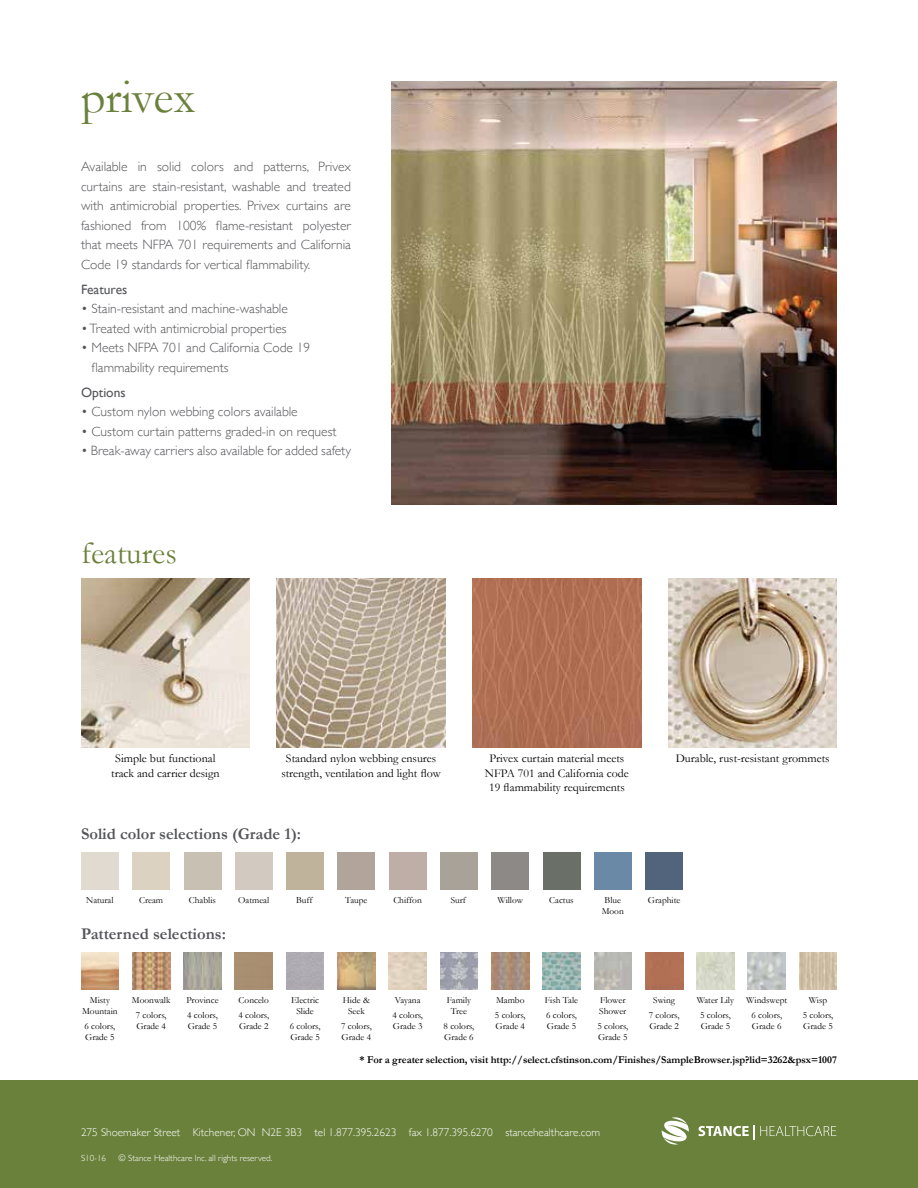
<style>
.page{position:relative;width:918px;height:1188px;background:#fff}
.page>*{position:absolute;margin:0;border:0;box-sizing:border-box;transform-origin:0 0}
.t1{font:48px "Garamond";color:#6a813b}
.t2{font:31.5px "Garamond";color:#6a813b}
.t3{font:700 16.5px "Garamond";color:#55565a}
.t4{font:300 13.5px/19.5px "Gill Sans";color:#55565a;text-align:justify}
.t5{font:13.5px "Gill Sans";color:#55565a}
.t6{font:12px/14.4px "Garamond";color:#000;text-align:center}
.t7{font:300 11.25px "Gill Sans";color:#fff}
.t8{font:700 10.5px "Garamond";letter-spacing:-.005em;color:#000}
.t9{font:9.3px/11.2px "Garamond";color:#000}
.t10{font:300 9px "Gill Sans";color:#fff}
</style>
<div class="page">
<div style="left:0;top:1081px;width:918px;height:107px;background:#6a813b"></div>
<svg style="left:662px;top:1117px;width:27px;height:28px"></svg>
<svg style="left:698px;top:1125px;width:138px;height:15px"></svg>
<img style="left:392px;top:81px;width:445px;height:424px">
<div style="left:81px;top:852px;width:38px;height:38px;background:#e1dad0"></div>
<img style="left:81px;top:952px;width:38px;height:38px">
<div style="left:132px;top:852px;width:38px;height:38px;background:#dcd2c2"></div>
<img style="left:132px;top:952px;width:38px;height:38px">
<div style="left:184px;top:852px;width:37px;height:38px;background:#c8c0b3"></div>
<img style="left:184px;top:952px;width:37px;height:38px">
<div style="left:235px;top:852px;width:38px;height:38px;background:#d2cac0"></div>
<div style="left:286px;top:852px;width:38px;height:38px;background:#bfb39b"></div>
<img style="left:286px;top:952px;width:38px;height:38px">
<div style="left:338px;top:852px;width:37px;height:38px;background:#b0a49b"></div>
<img style="left:338px;top:952px;width:37px;height:38px">
<div style="left:389px;top:852px;width:38px;height:38px;background:#bfaea8"></div>
<img style="left:389px;top:952px;width:38px;height:38px">
<div style="left:440px;top:852px;width:38px;height:38px;background:#a8a299"></div>
<img style="left:440px;top:952px;width:38px;height:38px">
<div style="left:491px;top:852px;width:38px;height:38px;background:#8c8986"></div>
<img style="left:491px;top:952px;width:38px;height:38px">
<div style="left:543px;top:852px;width:37px;height:38px;background:#6a7067"></div>
<img style="left:543px;top:952px;width:37px;height:38px">
<div style="left:594px;top:852px;width:38px;height:38px;background:#6989a7"></div>
<img style="left:594px;top:952px;width:38px;height:38px">
<div style="left:645px;top:852px;width:38px;height:38px;background:#52637c"></div>
<img style="left:645px;top:952px;width:38px;height:38px">
<img style="left:697px;top:952px;width:37px;height:38px">
<img style="left:748px;top:952px;width:38px;height:38px">
<img style="left:799px;top:952px;width:38px;height:38px">
<img style="left:81px;top:579px;width:169px;height:169px">
<img style="left:277px;top:579px;width:169px;height:169px">
<img style="left:472px;top:579px;width:169px;height:169px">
<img style="left:668px;top:579px;width:169px;height:169px">
<h1 class="t1" style="left:81px;top:69px;width:116px">privex</h1>
<p class="t4" style="left:81px;top:157px;width:272px">Available in solid colors and patterns, Privex curtains are stain-resistant, washable and treated with antimicrobial properties. Privex curtains are fashioned from 100% flame-resistant polyester that meets NFPA 701 requirements and California Code 19 standards for vertical flammability.</p>
<p class="t5" style="left:81px;top:281px;width:48px">Features</p>
<p class="t4" style="left:81px;top:298px;width:208px">• Stain-resistant and machine-washable</p>
<p class="t4" style="left:81px;top:318px;width:207px">• Treated with antimicrobial properties</p>
<p class="t4" style="left:92px;top:337px;width:220px;text-indent:-11px">• Meets NFPA 701 and California Code 19 flammability requirements</p>
<p class="t5" style="left:81px;top:384px;width:46px">Options</p>
<p class="t4" style="left:81px;top:401px;width:218px">• Custom nylon webbing colors available</p>
<p class="t4" style="left:81px;top:421px;width:257px">• Custom curtain patterns graded-in on request</p>
<p class="t4" style="left:81px;top:440px;width:272px">• Break-away carriers also available for added safety</p>
<h2 class="t2" style="left:81px;top:534px;width:97px">features</h2>
<p class="t6" style="left:111px;top:751px;width:110px">Simple but functional track and carrier design</p>
<p class="t6" style="left:281px;top:751px;width:161px">Standard nylon webbing ensures strength, ventilation and light flow</p>
<p class="t6" style="left:485px;top:751px;width:145px">Privex curtain material meets<br>NFPA 701 and California code<br>19 flammability requirements</p>
<p class="t6" style="left:676px;top:751px;width:155px">Durable, rust-resistant grommets</p>
<p class="t3" style="left:81px;top:824px;width:222px">Solid color selections (Grade 1):</p>
<p class="t9" style="left:86px;top:894px;width:29px">Natural</p>
<p class="t9" style="left:139px;top:894px;width:26px">Cream</p>
<p class="t9" style="left:189px;top:894px;width:29px">Chablis</p>
<p class="t9" style="left:238px;top:894px;width:32px">Oatmeal</p>
<p class="t9" style="left:296px;top:894px;width:18px">Buff</p>
<p class="t9" style="left:345px;top:894px;width:24px">Taupe</p>
<p class="t9" style="left:393px;top:894px;width:30px">Chiffon</p>
<p class="t9" style="left:451px;top:894px;width:17px">Surf</p>
<p class="t9" style="left:497px;top:894px;width:27px">Willow</p>
<p class="t9" style="left:549px;top:894px;width:26px">Cactus</p>
<p class="t9" style="left:602px;top:894px;width:24px;text-align:center">Blue<br>Moon</p>
<p class="t9" style="left:648px;top:894px;width:34px">Graphite</p>
<p class="t3" style="left:81px;top:923px;width:147px">Patterned selections:</p>
<p class="t9" style="left:82px;top:994px;width:37px;text-align:center">Misty<br>Mountain</p>
<p class="t9" style="left:85px;top:1020px;width:32px">6 colors,<br>Grade 5</p>
<p class="t9" style="left:132px;top:992px;width:40px;line-height:15px;text-align:center">Moonwalk<br>7 colors,</p>
<p class="t9" style="left:136px;top:1020px;width:31px">Grade 4</p>
<p class="t9" style="left:186px;top:992px;width:34px;line-height:15px">Province<br>4 colors,</p>
<p class="t9" style="left:188px;top:1020px;width:31px">Grade 5</p>
<p class="t9" style="left:238px;top:992px;width:32px;line-height:15px">Concelo<br>4 colors,</p>
<p class="t9" style="left:239px;top:1020px;width:31px">Grade 2</p>
<p class="t9" style="left:291px;top:994px;width:30px;text-align:center">Electric<br>Slide</p>
<p class="t9" style="left:290px;top:1020px;width:32px">6 colors,<br>Grade 5</p>
<p class="t9" style="left:343px;top:994px;width:29px;text-align:center">Hide &amp;<br>Seek</p>
<p class="t9" style="left:341px;top:1020px;width:32px">7 colors,<br>Grade 4</p>
<p class="t9" style="left:392px;top:992px;width:32px;line-height:15px">Vayana<br>4 colors,</p>
<p class="t9" style="left:393px;top:1020px;width:31px">Grade 3</p>
<p class="t9" style="left:447px;top:994px;width:26px;text-align:center">Family<br>Tree</p>
<p class="t9" style="left:444px;top:1020px;width:32px">8 colors,<br>Grade 6</p>
<p class="t9" style="left:495px;top:992px;width:32px;line-height:15px">Mambo<br>5 colors,</p>
<p class="t9" style="left:496px;top:1020px;width:31px">Grade 4</p>
<p class="t9" style="left:545px;top:992px;width:35px;line-height:15px">Fish Tale<br>6 colors,</p>
<p class="t9" style="left:547px;top:1020px;width:31px">Grade 5</p>
<p class="t9" style="left:599px;top:994px;width:29px">Flower<br>Shower</p>
<p class="t9" style="left:598px;top:1020px;width:32px">5 colors,<br>Grade 5</p>
<p class="t9" style="left:649px;top:992px;width:32px;line-height:15px;text-align:center">Swing<br>7 colors,</p>
<p class="t9" style="left:649px;top:1020px;width:31px">Grade 2</p>
<p class="t9" style="left:697px;top:992px;width:39px;line-height:15px;text-align:center">Water Lily<br>5 colors,</p>
<p class="t9" style="left:701px;top:1020px;width:31px">Grade 5</p>
<p class="t9" style="left:746px;top:992px;width:42px;line-height:15px;text-align:center">Windswept<br>6 colors,</p>
<p class="t9" style="left:752px;top:1020px;width:31px">Grade 6</p>
<p class="t9" style="left:803px;top:992px;width:32px;line-height:15px;text-align:center">Wisp<br>5 colors,</p>
<p class="t9" style="left:803px;top:1020px;width:31px">Grade 5</p>
<p class="t8" style="left:360px;top:1053px;width:479px">* For a greater selection, visit http://select.cfstinson.com/Finishes/SampleBrowser.jsp?lid=3262&amp;psx=1007</p>
<p class="t7" style="left:81px;top:1123px;width:521px">275 Shoemaker Street Kitchener, ON N2E 3B3 tel 1.877.395.2623 fax 1.877.395.6270 stancehealthcare.com</p>
<p class="t10" style="left:81px;top:1151px;width:27px">S10-16</p>
<p class="t10" style="left:119px;top:1151px;width:155px">© Stance Healthcare Inc. all rights reserved.</p>
</div>
